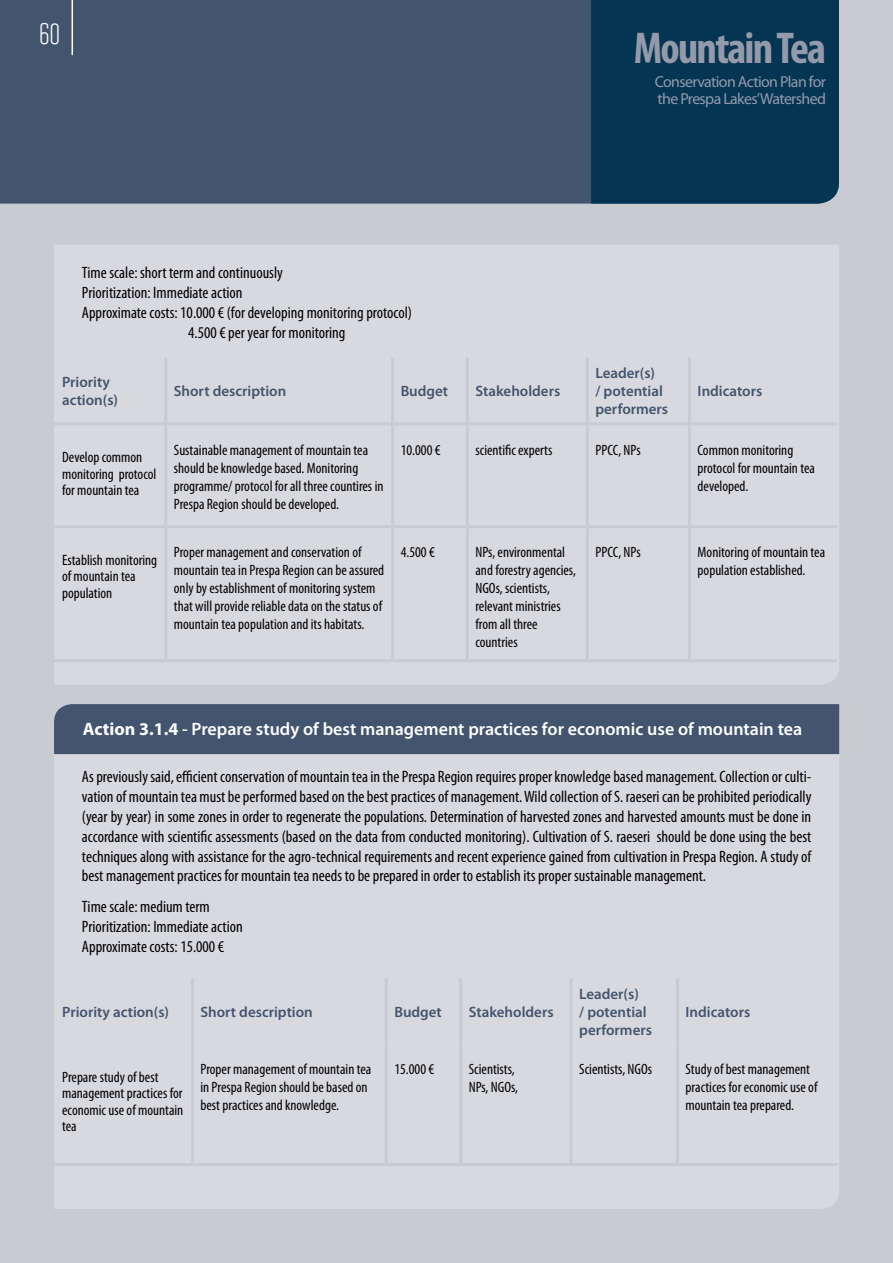
<style>
.page{position:relative;width:893px;height:1263px;background:#c9cbd3}
.page>*{position:absolute;margin:0;border:0;box-sizing:border-box;transform-origin:0 0}
.t1{font:700 condensed 44.85px "Myriad Pro";letter-spacing:-.04em;color:#959aab}
.t2{font:27px "Politica";color:#fff}
.t3{font:600 18px "Myriad Pro";color:#fff}
.t4{font:condensed 16.5px/19.8px "Myriad Pro";color:#000;text-align:justify}
.t5{font:15.9px/17.5px "Myriad Pro";letter-spacing:-.04em;color:#959aab}
.t6{font:condensed 15px/18px "Myriad Pro";color:#000}
.t7{font:600 15px/18px "Myriad Pro";color:#43546e}
.s1{font-weight:700}
</style>
<div class="page">
<div style="left:0;top:0;width:591px;height:204px;background:#42546e"></div>
<div style="left:591px;top:0;width:248px;height:204px;background:#043552"></div>
<hr style="left:72px;top:0;width:1px;height:55px;background:#fff">
<div style="left:54px;top:245px;width:785px;height:439px;background:#d8d9df"></div>
<div style="left:54px;top:425px;width:783px;height:234px;background:#d8d9df"></div>
<hr style="left:164px;top:358px;width:3px;height:64px;background:#c9cbd3">
<hr style="left:391px;top:358px;width:3px;height:64px;background:#c9cbd3">
<hr style="left:466px;top:358px;width:3px;height:64px;background:#c9cbd3">
<hr style="left:586px;top:358px;width:3px;height:64px;background:#c9cbd3">
<hr style="left:688px;top:358px;width:3px;height:64px;background:#c9cbd3">
<hr style="left:54px;top:422px;width:112px;height:3px;background:#c9cbd3">
<hr style="left:166px;top:422px;width:227px;height:3px;background:#c9cbd3">
<hr style="left:164px;top:425px;width:3px;height:100px;background:#c9cbd3">
<hr style="left:393px;top:422px;width:74px;height:3px;background:#c9cbd3">
<hr style="left:391px;top:425px;width:3px;height:100px;background:#c9cbd3">
<hr style="left:467px;top:422px;width:120px;height:3px;background:#c9cbd3">
<hr style="left:466px;top:425px;width:3px;height:100px;background:#c9cbd3">
<hr style="left:587px;top:422px;width:102px;height:3px;background:#c9cbd3">
<hr style="left:586px;top:425px;width:3px;height:100px;background:#c9cbd3">
<hr style="left:689px;top:422px;width:148px;height:3px;background:#c9cbd3">
<hr style="left:688px;top:425px;width:3px;height:100px;background:#c9cbd3">
<hr style="left:54px;top:525px;width:112px;height:3px;background:#c9cbd3">
<hr style="left:166px;top:525px;width:227px;height:3px;background:#c9cbd3">
<hr style="left:164px;top:528px;width:3px;height:131px;background:#c9cbd3">
<hr style="left:393px;top:525px;width:74px;height:3px;background:#c9cbd3">
<hr style="left:391px;top:528px;width:3px;height:131px;background:#c9cbd3">
<hr style="left:467px;top:525px;width:120px;height:3px;background:#c9cbd3">
<hr style="left:466px;top:528px;width:3px;height:131px;background:#c9cbd3">
<hr style="left:587px;top:525px;width:102px;height:3px;background:#c9cbd3">
<hr style="left:586px;top:528px;width:3px;height:131px;background:#c9cbd3">
<hr style="left:689px;top:525px;width:148px;height:3px;background:#c9cbd3">
<hr style="left:688px;top:528px;width:3px;height:131px;background:#c9cbd3">
<hr style="left:54px;top:659px;width:112px;height:3px;background:#c9cbd3">
<hr style="left:166px;top:659px;width:227px;height:3px;background:#c9cbd3">
<hr style="left:393px;top:659px;width:74px;height:3px;background:#c9cbd3">
<hr style="left:467px;top:659px;width:120px;height:3px;background:#c9cbd3">
<hr style="left:587px;top:659px;width:102px;height:3px;background:#c9cbd3">
<hr style="left:689px;top:659px;width:148px;height:3px;background:#c9cbd3">
<div style="left:54px;top:755px;width:785px;height:454px;background:#d8d9df"></div>
<div style="left:54px;top:704px;width:785px;height:50px;background:#43546e"></div>
<div style="left:54px;top:1045px;width:783px;height:118px;background:#d8d9df"></div>
<hr style="left:191px;top:978px;width:3px;height:67px;background:#c9cbd3">
<hr style="left:385px;top:978px;width:3px;height:67px;background:#c9cbd3">
<hr style="left:459px;top:978px;width:3px;height:67px;background:#c9cbd3">
<hr style="left:570px;top:978px;width:3px;height:67px;background:#c9cbd3">
<hr style="left:676px;top:978px;width:3px;height:67px;background:#c9cbd3">
<hr style="left:191px;top:1045px;width:3px;height:118px;background:#c9cbd3">
<hr style="left:385px;top:1045px;width:3px;height:118px;background:#c9cbd3">
<hr style="left:459px;top:1045px;width:3px;height:118px;background:#c9cbd3">
<hr style="left:570px;top:1045px;width:3px;height:118px;background:#c9cbd3">
<hr style="left:676px;top:1045px;width:3px;height:118px;background:#c9cbd3">
<hr style="left:54px;top:1163px;width:138px;height:3px;background:#c9cbd3">
<hr style="left:192px;top:1163px;width:194px;height:3px;background:#c9cbd3">
<hr style="left:386px;top:1163px;width:75px;height:3px;background:#c9cbd3">
<hr style="left:461px;top:1163px;width:110px;height:3px;background:#c9cbd3">
<hr style="left:571px;top:1163px;width:106px;height:3px;background:#c9cbd3">
<hr style="left:677px;top:1163px;width:160px;height:3px;background:#c9cbd3">
<h2 class="t2" style="left:39px;top:16px;width:23px">60</h2>
<h1 class="t1" style="left:634px;top:20px;width:194px">Mountain Tea</h1>
<p class="t5" style="left:655px;top:72px;width:173px">Conservation Action Plan for the Prespa Lakes’Watershed</p>
<p class="t4" style="left:82px;top:263px;width:202px">Time scale: short term and continuously</p>
<p class="t4" style="left:82px;top:282px;width:162px">Prioritization: Immediate action</p>
<p class="t4" style="left:82px;top:302px;width:332px">Approximate costs: 10.000 € (for developing monitoring protocol)</p>
<p class="t4" style="left:188px;top:322px;width:159px">4.500 € per year for monitoring</p>
<p class="t7" style="left:62px;top:372px;width:58px">Priority action(s)</p>
<p class="t7" style="left:174px;top:381px;width:114px">Short description</p>
<p class="t7" style="left:401px;top:381px;width:49px">Budget</p>
<p class="t7" style="left:475px;top:381px;width:86px">Stakeholders</p>
<p class="t7" style="left:595px;top:363px;width:74px">Leader(s)<br>/ potential performers</p>
<p class="t7" style="left:698px;top:381px;width:66px">Indicators</p>
<p class="t6" style="left:62px;top:449px;width:96px;line-height:16.5px">Develop common monitoring protocol for mountain tea</p>
<p class="t6" style="left:174px;top:440px;width:211px">Sustainable management of mountain tea should be knowledge based. Monitoring programme/ protocol for all three countires in Prespa Region should be developed.</p>
<p class="t6" style="left:401px;top:440px;width:41px">10.000 €</p>
<p class="t6" style="left:475px;top:440px;width:78px">scientific experts</p>
<p class="t6" style="left:595px;top:440px;width:47px">PPCC, NPs</p>
<p class="t6" style="left:698px;top:440px;width:119px">Common monitoring protocol for mountain tea developed.</p>
<p class="t6" style="left:62px;top:551px;width:97px;line-height:16.5px">Establish monitoring of mountain tea population</p>
<p class="t6" style="left:174px;top:543px;width:212px">Proper management and conservation of mountain tea in Prespa Region can be assured only by establishment of monitoring system that will provide reliable data on the status of mountain tea population and its habitats.</p>
<p class="t6" style="left:401px;top:543px;width:36px">4.500 €</p>
<p class="t6" style="left:475px;top:543px;width:102px">NPs, environmental and forestry agencies,<br>NGOs, scientists, relevant ministries from all three countries</p>
<p class="t6" style="left:595px;top:543px;width:47px">PPCC, NPs</p>
<p class="t6" style="left:698px;top:543px;width:129px">Monitoring of mountain tea population established.</p>
<p class="t3" style="left:83px;top:718px;width:721px"><span class="s1">Action 3.1.4</span> - Prepare study of best management practices for economic use of mountain tea</p>
<p class="t4" style="left:82px;top:767px;width:731px">As previously said, efficient conservation of mountain tea in the Prespa Region requires proper knowledge based management. Collection or culti&shy;vation of mountain tea must be performed based on the best practices of management. Wild collection of S. raeseri can be prohibited periodically (year by year) in some zones in order to regenerate the populations. Determination of harvested zones and harvested amounts must be done in accordance with scientific assessments (based on the data from conducted monitoring). Cultivation of S. raeseri should be done using the best techniques along with assistance for the agro-technical requirements and recent experience gained from cultivation in Prespa Region. A study of best management practices for mountain tea needs to be prepared in order to establish its proper sustainable management.</p>
<p class="t4" style="left:82px;top:896px;width:162px;text-align:left">Time scale: medium term<br>Prioritization: Immediate action<br>Approximate costs: 15.000 €</p>
<p class="t7" style="left:62px;top:1003px;width:109px">Priority action(s)</p>
<p class="t7" style="left:200px;top:1003px;width:114px">Short description</p>
<p class="t7" style="left:394px;top:1003px;width:49px">Budget</p>
<p class="t7" style="left:469px;top:1003px;width:86px">Stakeholders</p>
<p class="t7" style="left:579px;top:985px;width:74px">Leader(s)<br>/ potential performers</p>
<p class="t7" style="left:686px;top:1003px;width:66px">Indicators</p>
<p class="t6" style="left:62px;top:1068px;width:123px;line-height:16.5px">Prepare study of best management practices for economic use of mountain tea</p>
<p class="t6" style="left:200px;top:1060px;width:172px">Proper management of mountain tea in Prespa Region should be based on best practices and knowledge.</p>
<p class="t6" style="left:394px;top:1060px;width:41px">15.000 €</p>
<p class="t6" style="left:469px;top:1060px;width:51px">Scientists,<br>NPs, NGOs,</p>
<p class="t6" style="left:579px;top:1060px;width:74px">Scientists, NGOs</p>
<p class="t6" style="left:686px;top:1060px;width:133px">Study of best management practices for economic use of mountain tea prepared.</p>
</div>
